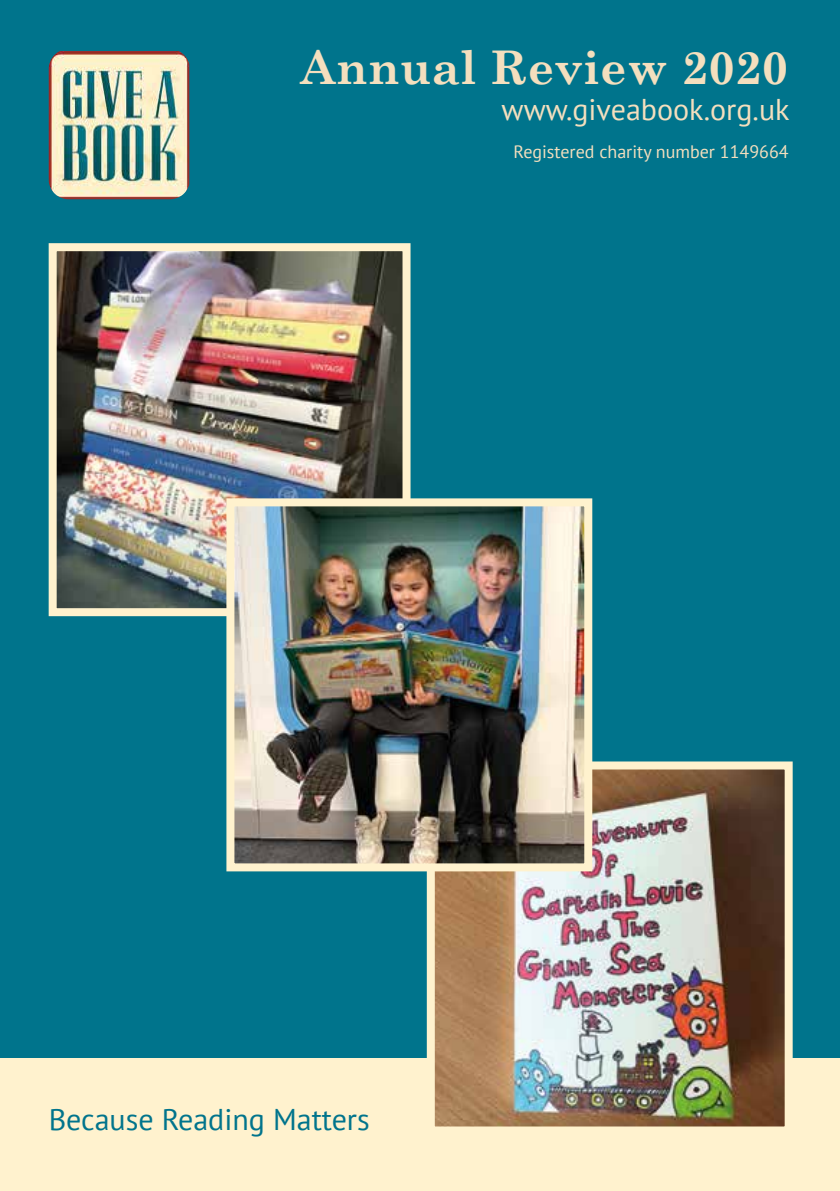
<style>
.page{position:relative;width:840px;height:1191px;background:#fff}
.page>*{position:absolute;margin:0;border:0;box-sizing:border-box;transform-origin:0 0}
.t1{font:700 46.6px "Century Schoolbook";color:#f4dfbe}
.t2{font:30px "PT Sans";color:#00748c}
.t3{font:30px "PT Sans";color:#f4dfbe}
.t4{font:18px "PT Sans";color:#f4dfbe}
</style>
<div class="page">
<div style="left:0;top:0;width:839px;height:1191px;background:#00748c"></div>
<div style="left:0;top:1058px;width:839px;height:133px;background:#fff2ce"></div>
<img style="left:435px;top:770px;width:348px;height:355px">
<div style="left:426px;top:761px;width:366px;height:373px;border:8px solid #fff2ce"></div>
<img style="left:58px;top:252px;width:343px;height:355px">
<div style="left:49px;top:243px;width:361px;height:373px;border:8px solid #fff2ce"></div>
<img style="left:235px;top:507px;width:348px;height:355px">
<div style="left:226px;top:498px;width:366px;height:373px;border:8px solid #fff2ce"></div>
<img style="left:49px;top:51px;width:140px;height:148px">
<h1 class="t1" style="left:300px;top:38px;width:489px">Annual Review 2020</h1>
<h2 class="t3" style="left:501px;top:90px;width:289px">www.giveabook.org.uk</h2>
<p class="t4" style="left:513px;top:140px;width:276px">Registered charity number 1149664</p>
<h2 class="t2" style="left:49px;top:1100px;width:322px">Because Reading Matters</h2>
</div>
